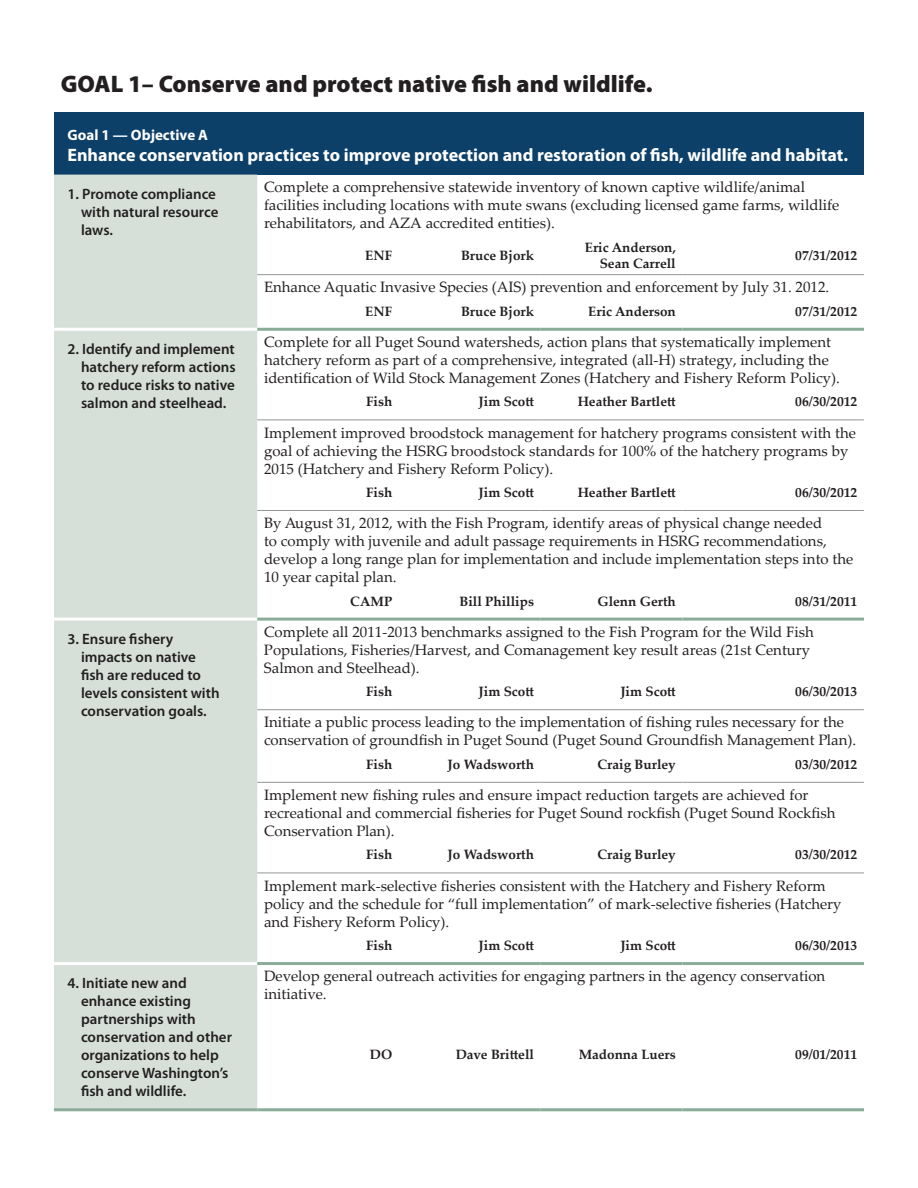
<style>
.page{position:relative;width:918px;height:1188px;background:#fff}
.page>*{position:absolute;margin:0;border:0;box-sizing:border-box;transform-origin:0 0}
.t1{font:900 24px "Myriad Pro";color:#231f20}
.t2{font:700 18px "Myriad Pro";color:#fff}
.t3{font:15px/18px "Palatino Linotype";color:#231f20}
.t4{font:600 15px/18px "Myriad Pro";color:#231f20}
.t5{font:700 15px "Myriad Pro";color:#fff}
.t6{font:700 13.5px/16.2px "Palatino Linotype";color:#231f20;text-align:right}
</style>
<div class="page">
<div style="left:54px;top:112px;width:810px;height:63px;background:#0d4069"></div>
<div style="left:54px;top:175px;width:203px;height:933px;background:#d6e0d9"></div>
<hr style="left:257px;top:274px;width:142px;height:1px;background:#939598">
<hr style="left:399px;top:274px;width:142px;height:1px;background:#939598">
<hr style="left:541px;top:274px;width:142px;height:1px;background:#939598">
<hr style="left:683px;top:274px;width:181px;height:1px;background:#939598">
<hr style="left:257px;top:420px;width:142px;height:1px;background:#939598">
<hr style="left:399px;top:420px;width:142px;height:1px;background:#939598">
<hr style="left:541px;top:420px;width:142px;height:1px;background:#939598">
<hr style="left:683px;top:420px;width:181px;height:1px;background:#939598">
<hr style="left:257px;top:510px;width:142px;height:1px;background:#939598">
<hr style="left:399px;top:510px;width:142px;height:1px;background:#939598">
<hr style="left:541px;top:510px;width:142px;height:1px;background:#939598">
<hr style="left:683px;top:510px;width:181px;height:1px;background:#939598">
<hr style="left:257px;top:709px;width:142px;height:1px;background:#939598">
<hr style="left:399px;top:709px;width:142px;height:1px;background:#939598">
<hr style="left:541px;top:709px;width:142px;height:1px;background:#939598">
<hr style="left:683px;top:709px;width:181px;height:1px;background:#939598">
<hr style="left:257px;top:782px;width:142px;height:1px;background:#939598">
<hr style="left:399px;top:782px;width:142px;height:1px;background:#939598">
<hr style="left:541px;top:782px;width:142px;height:1px;background:#939598">
<hr style="left:683px;top:782px;width:181px;height:1px;background:#939598">
<hr style="left:257px;top:873px;width:142px;height:1px;background:#939598">
<hr style="left:399px;top:873px;width:142px;height:1px;background:#939598">
<hr style="left:541px;top:873px;width:142px;height:1px;background:#939598">
<hr style="left:683px;top:873px;width:181px;height:1px;background:#939598">
<hr style="left:54px;top:328px;width:203px;height:3px;background:#fff">
<hr style="left:54px;top:618px;width:203px;height:3px;background:#fff">
<hr style="left:54px;top:962px;width:203px;height:3px;background:#fff">
<hr style="left:257px;top:962px;width:142px;height:3px;background:#8aad98">
<hr style="left:399px;top:962px;width:142px;height:3px;background:#8aad98">
<hr style="left:541px;top:962px;width:142px;height:3px;background:#8aad98">
<hr style="left:683px;top:962px;width:181px;height:3px;background:#8aad98">
<hr style="left:257px;top:618px;width:142px;height:3px;background:#8aad98">
<hr style="left:399px;top:618px;width:142px;height:3px;background:#8aad98">
<hr style="left:541px;top:618px;width:142px;height:3px;background:#8aad98">
<hr style="left:683px;top:618px;width:181px;height:3px;background:#8aad98">
<hr style="left:257px;top:328px;width:142px;height:3px;background:#8aad98">
<hr style="left:399px;top:328px;width:142px;height:3px;background:#8aad98">
<hr style="left:541px;top:328px;width:142px;height:3px;background:#8aad98">
<hr style="left:683px;top:328px;width:181px;height:3px;background:#8aad98">
<hr style="left:257px;top:1108px;width:142px;height:3px;background:#8aad98">
<hr style="left:399px;top:1108px;width:142px;height:3px;background:#8aad98">
<hr style="left:541px;top:1108px;width:142px;height:3px;background:#8aad98">
<hr style="left:683px;top:1108px;width:181px;height:3px;background:#8aad98">
<hr style="left:54px;top:1108px;width:203px;height:3px;background:#8aad98">
<h1 class="t1" style="left:61px;top:68px;width:593px">GOAL 1– Conserve and protect native fish and wildlife.</h1>
<p class="t5" style="left:68px;top:125px;width:142px">Goal 1 — Objective A</p>
<p class="t2" style="left:68px;top:143px;width:782px">Enhance conservation practices to improve protection and restoration of fish, wildlife and habitat.</p>
<p class="t4" style="left:81px;top:185px;width:139px;text-indent:-14px">1. Promote compliance with natural resource laws.</p>
<p class="t3" style="left:264px;top:178px;width:577px">Complete a comprehensive statewide inventory of known captive wildlife/animal facilities including locations with mute swans (excluding licensed game farms, wildlife rehabilitators, and AZA accredited entities).</p>
<p class="t6" style="left:365px;top:247px;width:28px">ENF</p>
<p class="t6" style="left:461px;top:247px;width:74px">Bruce Bjork</p>
<p class="t6" style="left:585px;top:239px;width:92px">Eric Anderson,<br>Sean Carrell</p>
<p class="t6" style="left:795px;top:247px;width:63px">07/31/2012</p>
<p class="t3" style="left:264px;top:278px;width:567px">Enhance Aquatic Invasive Species (AIS) prevention and enforcement by July 31. 2012.</p>
<p class="t6" style="left:365px;top:303px;width:28px">ENF</p>
<p class="t6" style="left:461px;top:303px;width:74px">Bruce Bjork</p>
<p class="t6" style="left:588px;top:303px;width:89px">Eric Anderson</p>
<p class="t6" style="left:795px;top:303px;width:63px">07/31/2012</p>
<p class="t4" style="left:81px;top:340px;width:156px;text-align:justify;text-indent:-14px">2. Identify and implement hatchery reform actions to reduce risks to native salmon and steelhead.</p>
<p class="t3" style="left:264px;top:332px;width:577px">Complete for all Puget Sound watersheds, action plans that systematically implement hatchery reform as part of a comprehensive, integrated (all-H) strategy, including the identification of Wild Stock Management Zones (Hatchery and Fishery Reform Policy).</p>
<p class="t6" style="left:366px;top:393px;width:28px">Fish</p>
<p class="t6" style="left:479px;top:393px;width:57px">Jim Scott</p>
<p class="t6" style="left:578px;top:393px;width:100px">Heather Bartlett</p>
<p class="t6" style="left:795px;top:393px;width:63px">06/30/2012</p>
<p class="t3" style="left:264px;top:423px;width:593px">Implement improved broodstock management for hatchery programs consistent with the goal of achieving the HSRG broodstock standards for 100% of the hatchery programs by<br>2015 (Hatchery and Fishery Reform Policy).</p>
<p class="t6" style="left:366px;top:484px;width:28px">Fish</p>
<p class="t6" style="left:479px;top:484px;width:57px">Jim Scott</p>
<p class="t6" style="left:578px;top:484px;width:100px">Heather Bartlett</p>
<p class="t6" style="left:795px;top:484px;width:63px">06/30/2012</p>
<p class="t3" style="left:264px;top:514px;width:591px">By August 31, 2012, with the Fish Program, identify areas of physical change needed<br>to comply with juvenile and adult passage requirements in HSRG recommendations, develop a long range plan for implementation and include implementation steps into the 10 year capital plan.</p>
<p class="t6" style="left:350px;top:592px;width:43px">CAMP</p>
<p class="t6" style="left:460px;top:592px;width:76px">Bill Phillips</p>
<p class="t6" style="left:597px;top:592px;width:80px">Glenn Gerth</p>
<p class="t6" style="left:795px;top:592px;width:63px">08/31/2011</p>
<p class="t4" style="left:81px;top:629px;width:140px;text-indent:-14px">3. Ensure fishery impacts on native fish are reduced to levels consistent with conservation goals.</p>
<p class="t3" style="left:264px;top:622px;width:552px">Complete all 2011-2013 benchmarks assigned to the Fish Program for the Wild Fish<br>Populations, Fisheries/Harvest, and Comanagement key result areas (21st Century<br>Salmon and Steelhead).</p>
<p class="t6" style="left:366px;top:683px;width:28px">Fish</p>
<p class="t6" style="left:479px;top:683px;width:57px">Jim Scott</p>
<p class="t6" style="left:620px;top:683px;width:57px">Jim Scott</p>
<p class="t6" style="left:795px;top:683px;width:63px">06/30/2013</p>
<p class="t3" style="left:264px;top:713px;width:594px">Initiate a public process leading to the implementation of fishing rules necessary for the conservation of groundfish in Puget Sound (Puget Sound Groundfish Management Plan).</p>
<p class="t6" style="left:366px;top:756px;width:28px">Fish</p>
<p class="t6" style="left:448px;top:756px;width:88px">Jo Wadsworth</p>
<p class="t6" style="left:597px;top:756px;width:80px">Craig Burley</p>
<p class="t6" style="left:795px;top:756px;width:63px">03/30/2012</p>
<p class="t3" style="left:264px;top:785px;width:573px">Implement new fishing rules and ensure impact reduction targets are achieved for recreational and commercial fisheries for Puget Sound rockfish (Puget Sound Rockfish<br>Conservation Plan).</p>
<p class="t6" style="left:366px;top:846px;width:28px">Fish</p>
<p class="t6" style="left:448px;top:846px;width:88px">Jo Wadsworth</p>
<p class="t6" style="left:597px;top:846px;width:80px">Craig Burley</p>
<p class="t6" style="left:795px;top:846px;width:63px">03/30/2012</p>
<p class="t3" style="left:264px;top:876px;width:579px">Implement mark-selective fisheries consistent with the Hatchery and Fishery Reform policy and the schedule for “full implementation” of mark-selective fisheries (Hatchery and Fishery Reform Policy).</p>
<p class="t6" style="left:366px;top:937px;width:28px">Fish</p>
<p class="t6" style="left:479px;top:937px;width:57px">Jim Scott</p>
<p class="t6" style="left:620px;top:937px;width:57px">Jim Scott</p>
<p class="t6" style="left:795px;top:937px;width:63px">06/30/2013</p>
<p class="t4" style="left:81px;top:974px;width:153px;text-indent:-14px">4. Initiate new and enhance existing partnerships with conservation and other organizations to help conserve Washington’s fish and wildlife.</p>
<p class="t3" style="left:264px;top:967px;width:563px">Develop general outreach activities for engaging partners in the agency conservation initiative.</p>
<p class="t6" style="left:370px;top:1046px;width:24px">DO</p>
<p class="t6" style="left:456px;top:1046px;width:80px">Dave Brittell</p>
<p class="t6" style="left:579px;top:1046px;width:99px">Madonna Luers</p>
<p class="t6" style="left:795px;top:1046px;width:63px">09/01/2011</p>
</div>
